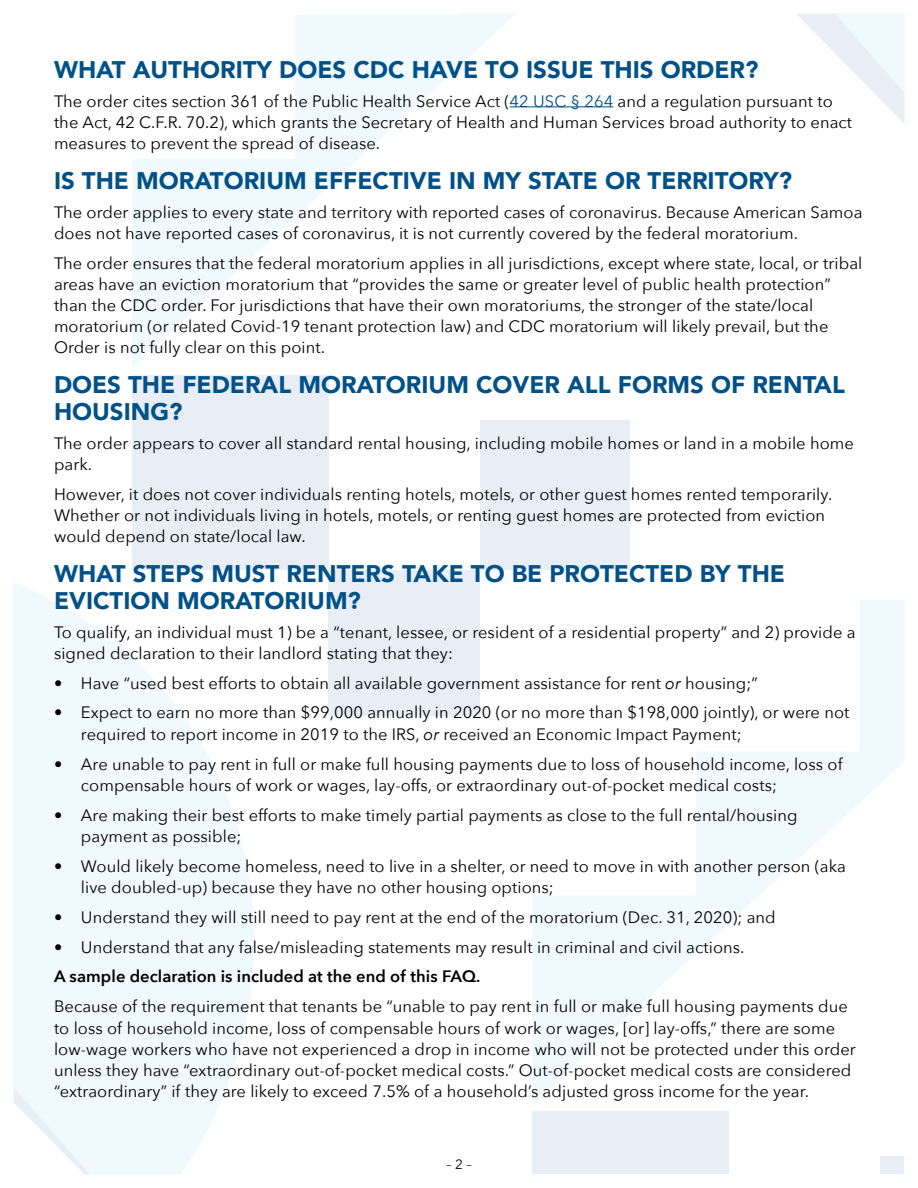
<style>
.page{position:relative;width:918px;height:1188px;background:#fff}
.page>*{position:absolute;margin:0;border:0;box-sizing:border-box;transform-origin:0 0}
.t1{font:900 24px/27px "Avenir";color:#005189}
.t2{font:16.5px/21px "Avenir Next";letter-spacing:.005em;color:#000}
.t3{font:600 16.5px "Avenir Next";letter-spacing:.005em;color:#000}
.t4{font:13.5px "Avenir Next";color:#000}
.s1{color:#005189}
.s2{font-style:italic}
</style>
<div class="page">
<svg style="left:132px;top:14px;width:482px;height:353px"></svg>
<div style="left:132px;top:375px;width:196px;height:195px;background:#e9edf5"></div>
<div style="left:328px;top:570px;width:152px;height:146px;background:#e9edf5"></div>
<div style="left:480px;top:420px;width:150px;height:150px;background:#e9edf5"></div>
<svg style="left:797px;top:14px;width:107px;height:109px"></svg>
<svg style="left:533px;top:600px;width:371px;height:503px"></svg>
<div style="left:532px;top:1112px;width:197px;height:62px;background:#e9edf5"></div>
<div style="left:880px;top:1156px;width:24px;height:18px;background:#e9edf5"></div>
<svg style="left:14px;top:583px;width:240px;height:591px;fill:#f0f9fd"></svg>
<svg style="left:13px;top:1087px;width:77px;height:87px"></svg>
<hr style="left:510px;top:107px;width:103px;height:1px;background:#005189">
<h1 class="t1" style="left:54px;top:56px;width:706px">WHAT AUTHORITY DOES CDC HAVE TO ISSUE THIS ORDER?</h1>
<p class="t2" style="left:54px;top:90px;width:800px">The order cites section 361 of the Public Health Service Act (<span class="s1">42 USC § 264</span> and a regulation pursuant to the Act, 42 C.F.R. 70.2), which grants the Secretary of Health and Human Services broad authority to enact measures to prevent the spread of disease.</p>
<h1 class="t1" style="left:54px;top:167px;width:740px">IS THE MORATORIUM EFFECTIVE IN MY STATE OR TERRITORY?</h1>
<p class="t2" style="left:54px;top:201px;width:810px">The order applies to every state and territory with reported cases of coronavirus. Because American Samoa does not have reported cases of coronavirus, it is not currently covered by the federal moratorium.</p>
<p class="t2" style="left:54px;top:252px;width:810px">The order ensures that the federal moratorium applies in all jurisdictions, except where state, local, or tribal areas have an eviction moratorium that “provides the same or greater level of public health protection” than the CDC order. For jurisdictions that have their own moratoriums, the stronger of the state/local moratorium (or related Covid-19 tenant protection law) and CDC moratorium will likely prevail, but the Order is not fully clear on this point.</p>
<h1 class="t1" style="left:54px;top:371px;width:792px">DOES THE FEDERAL MORATORIUM COVER ALL FORMS OF RENTAL<br>HOUSING?</h1>
<p class="t2" style="left:54px;top:432px;width:802px">The order appears to cover all standard rental housing, including mobile homes or land in a mobile home park.</p>
<p class="t2" style="left:54px;top:483px;width:780px">However, it does not cover individuals renting hotels, motels, or other guest homes rented temporarily.<br>Whether or not individuals living in hotels, motels, or renting guest homes are protected from eviction would depend on state/local law.</p>
<h1 class="t1" style="left:54px;top:560px;width:733px">WHAT STEPS MUST RENTERS TAKE TO BE PROTECTED BY THE<br>EVICTION MORATORIUM?</h1>
<p class="t2" style="left:54px;top:621px;width:803px">To qualify, an individual must 1) be a “tenant, lessee, or resident of a residential property” and 2) provide a signed declaration to their landlord stating that they:</p>
<p class="t2" style="left:54px;top:672px;width:705px">• Have “used best efforts to obtain all available government assistance for rent <span class="s2">or</span> housing;”</p>
<p class="t2" style="left:81px;top:702px;width:770px;text-indent:-27px">• Expect to earn no more than $99,000 annually in 2020 (or no more than $198,000 jointly), or were not required to report income in 2019 to the IRS, <span class="s2">or</span> received an Economic Impact Payment;</p>
<p class="t2" style="left:81px;top:753px;width:763px;text-indent:-27px">• Are unable to pay rent in full or make full housing payments due to loss of household income, loss of compensable hours of work or wages, lay-offs, or extraordinary out-of-pocket medical costs;</p>
<p class="t2" style="left:81px;top:804px;width:718px;text-indent:-27px">• Are making their best efforts to make timely partial payments as close to the full rental/housing payment as possible;</p>
<p class="t2" style="left:81px;top:855px;width:766px;text-indent:-27px">• Would likely become homeless, need to live in a shelter, or need to move in with another person (aka live doubled-up) because they have no other housing options;</p>
<p class="t2" style="left:54px;top:906px;width:723px">• Understand they will still need to pay rent at the end of the moratorium (Dec. 31, 2020); and</p>
<p class="t2" style="left:54px;top:936px;width:692px">• Understand that any false/misleading statements may result in criminal and civil actions.</p>
<p class="t3" style="left:54px;top:963px;width:428px">A sample declaration is included at the end of this FAQ.</p>
<p class="t2" style="left:54px;top:996px;width:803px">Because of the requirement that tenants be “unable to pay rent in full or make full housing payments due to loss of household income, loss of compensable hours of work or wages, [or] lay-offs,” there are some low-wage workers who have not experienced a drop in income who will not be protected under this order unless they have “extraordinary out-of-pocket medical costs.” Out-of-pocket medical costs are considered “extraordinary” if they are likely to exceed 7.5% of a household’s adjusted gross income for the year.</p>
<p class="t4" style="left:446px;top:1153px;width:27px">– 2 –</p>
</div>
